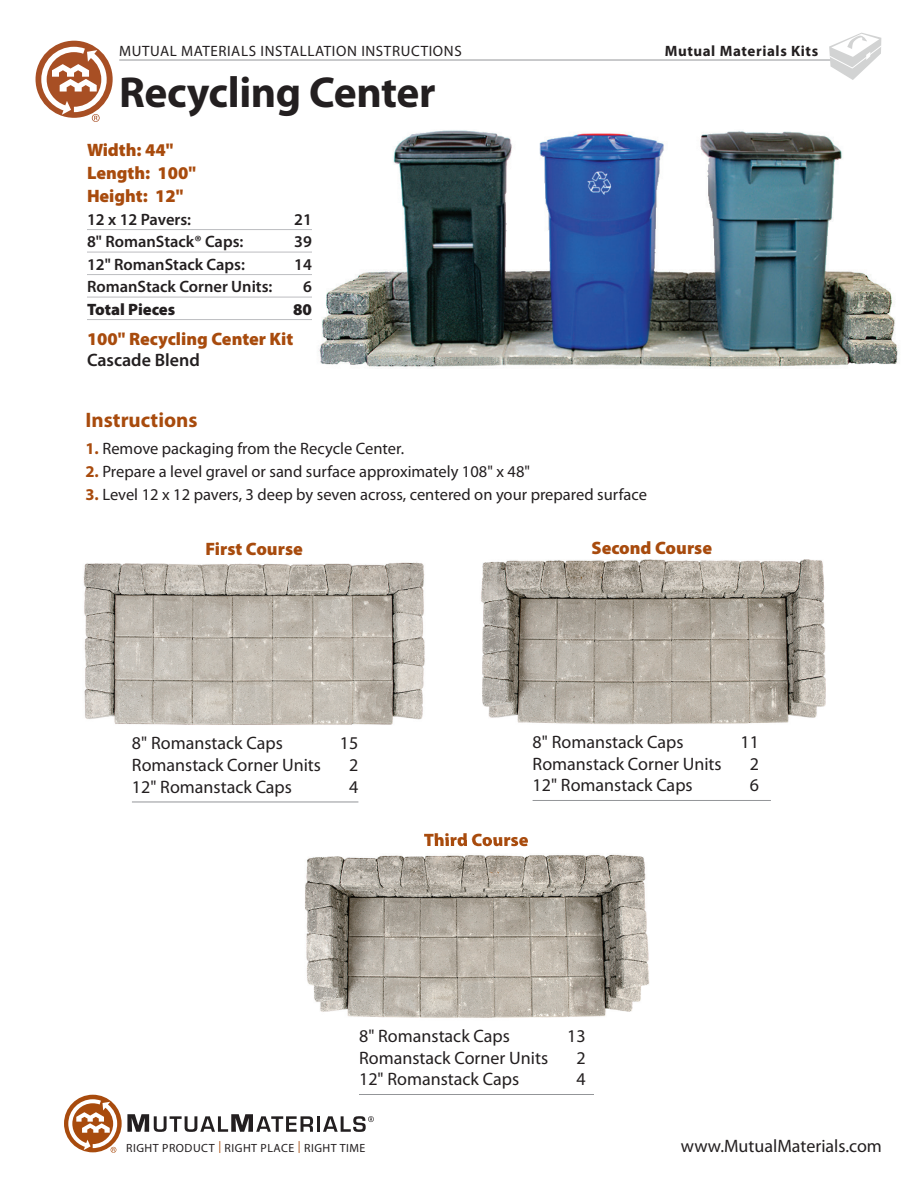
<style>
.page{position:relative;width:918px;height:1188px;background:#fff}
.page>*{position:absolute;margin:0;border:0;box-sizing:border-box;transform-origin:0 0}
.t1{font:700 43.5px "Myriad Pro";letter-spacing:-.01em;color:#231f20}
.t2{font:700 21px "Myriad Pro";color:#a84b0d}
.t3{font:18px "Myriad Pro";color:#231f20}
.t4{font:900 18px/23.1px "Myriad Pro";color:#a84b0d}
.t5{font:600 18px "Myriad Pro";color:#231f20}
.t6{font:16.5px "Myriad Pro";color:#231f20}
.t7{font:600 16.5px "Myriad Pro";color:#231f20}
.t8{font:900 16.5px "Myriad Pro";color:#231f20}
.t9{font:15px "Myriad Pro";letter-spacing:.04em;color:#231f20}
.t10{font:700 15px "Myriad Pro";letter-spacing:.04em;color:#231f20}
.t11{font:11.85px "Myriad Pro";letter-spacing:.04em;color:#231f20}
.s1{font-weight:700;color:#a84b0d}
.s2{color:#a84b0d}
</style>
<div class="page">
<img style="left:318px;top:130px;width:581px;height:238px">
<hr style="left:119px;top:60px;width:725px;height:1px;background:#939598">
<div style="left:36px;top:41px;width:77px;height:77px;background:#a84f24;border-radius:50%"></div>
<svg style="left:41px;top:47px;width:66px;height:75px"></svg>
<svg style="left:127px;top:1114px;width:186px;height:18px"></svg>
<hr style="left:317px;top:1116px;width:3px;height:16px;background:#231f20">
<div style="left:64px;top:1095px;width:58px;height:57px;background:#a84b0d;border-radius:50%"></div>
<svg style="left:323px;top:1116px;width:51px;height:16px"></svg>
<svg style="left:68px;top:1099px;width:49px;height:54px"></svg>
<svg style="left:829px;top:33px;width:53px;height:47px"></svg>
<img style="left:83px;top:562px;width:342px;height:163px">
<hr style="left:132px;top:802px;width:226px;height:1px;background:#939598">
<img style="left:305px;top:846px;width:344px;height:172px">
<hr style="left:359px;top:1094px;width:234px;height:1px;background:#939598">
<img style="left:427px;top:840px;width:101px;height:6px">
<img style="left:481px;top:559px;width:344px;height:166px">
<hr style="left:533px;top:800px;width:238px;height:1px;background:#939598">
<hr style="left:87px;top:229px;width:225px;height:1px;background:#bcbdc0">
<hr style="left:87px;top:252px;width:225px;height:1px;background:#bcbdc0">
<hr style="left:87px;top:274px;width:225px;height:1px;background:#bcbdc0">
<hr style="left:87px;top:297px;width:225px;height:1px;background:#bcbdc0">
<hr style="left:87px;top:319px;width:225px;height:1px;background:#bcbdc0">
<p class="t9" style="left:119px;top:42px;width:344px">MUTUAL MATERIALS INSTALLATION INSTRUCTIONS</p>
<p class="t10" style="left:665px;top:41px;width:155px">Mutual Materials Kits</p>
<h1 class="t1" style="left:119px;top:64px;width:318px">Recycling Center</h1>
<p class="t4" style="left:87px;top:138px;width:111px">Width: 44"<br>Length: 100"<br>Height: 12"</p>
<p class="t7" style="left:87px;top:209px;width:106px">12 x 12 Pavers:</p>
<p class="t7" style="left:294px;top:209px;width:19px">21</p>
<p class="t7" style="left:87px;top:231px;width:158px">8" RomanStack® Caps:</p>
<p class="t7" style="left:294px;top:231px;width:19px">39</p>
<p class="t7" style="left:87px;top:254px;width:160px">12" RomanStack Caps:</p>
<p class="t7" style="left:294px;top:254px;width:19px">14</p>
<p class="t7" style="left:87px;top:276px;width:187px">RomanStack Corner Units:</p>
<p class="t7" style="left:303px;top:276px;width:10px">6</p>
<p class="t8" style="left:87px;top:298px;width:90px">Total Pieces</p>
<p class="t8" style="left:293px;top:298px;width:20px">80</p>
<p class="t4" style="left:87px;top:326px;width:208px">100" Recycling Center Kit</p>
<p class="t5" style="left:87px;top:349px;width:114px">Cascade Blend</p>
<p class="t2" style="left:86px;top:406px;width:114px">Instructions</p>
<p class="t6" style="left:86px;top:438px;width:320px"><span class="s1">1.</span> Remove packaging from the Recycle Center.</p>
<p class="t6" style="left:86px;top:461px;width:446px"><span class="s1">2.</span> Prepare a level gravel or sand surface approximately 108" x 48"</p>
<p class="t6" style="left:86px;top:484px;width:563px"><span class="s1">3.</span> Level 12 x 12 pavers, 3 deep by seven across, centered on your prepared surface</p>
<p class="t4" style="left:205px;top:537px;width:99px">First Course</p>
<p class="t4" style="left:591px;top:535px;width:122px">Second Course</p>
<p class="t3" style="left:132px;top:732px;width:152px">8" Romanstack Caps</p>
<p class="t3" style="left:340px;top:732px;width:20px">15</p>
<p class="t3" style="left:132px;top:754px;width:191px">Romanstack Corner Units</p>
<p class="t3" style="left:349px;top:754px;width:11px">2</p>
<p class="t3" style="left:132px;top:775px;width:162px">12" Romanstack Caps</p>
<p class="t3" style="left:349px;top:775px;width:11px">4</p>
<p class="t3" style="left:533px;top:731px;width:152px">8" Romanstack Caps</p>
<p class="t3" style="left:741px;top:731px;width:20px">11</p>
<p class="t3" style="left:533px;top:752px;width:191px">Romanstack Corner Units</p>
<p class="t3" style="left:750px;top:752px;width:11px">2</p>
<p class="t3" style="left:533px;top:774px;width:162px">12" Romanstack Caps</p>
<p class="t3" style="left:750px;top:774px;width:11px">6</p>
<p class="t4" style="left:424px;top:828px;width:106px">Third Course</p>
<p class="t3" style="left:359px;top:1025px;width:152px">8" Romanstack Caps</p>
<p class="t3" style="left:567px;top:1025px;width:20px">13</p>
<p class="t3" style="left:359px;top:1046px;width:191px">Romanstack Corner Units</p>
<p class="t3" style="left:576px;top:1046px;width:11px">2</p>
<p class="t3" style="left:359px;top:1068px;width:162px">12" Romanstack Caps</p>
<p class="t3" style="left:576px;top:1068px;width:11px">4</p>
<p class="t11" style="left:126px;top:1140px;width:241px">RIGHT PRODUCT <span class="s2">|</span> RIGHT PLACE <span class="s2">|</span> RIGHT TIME</p>
<p class="t3" style="left:681px;top:1135px;width:203px">www.MutualMaterials.com</p>
</div>
